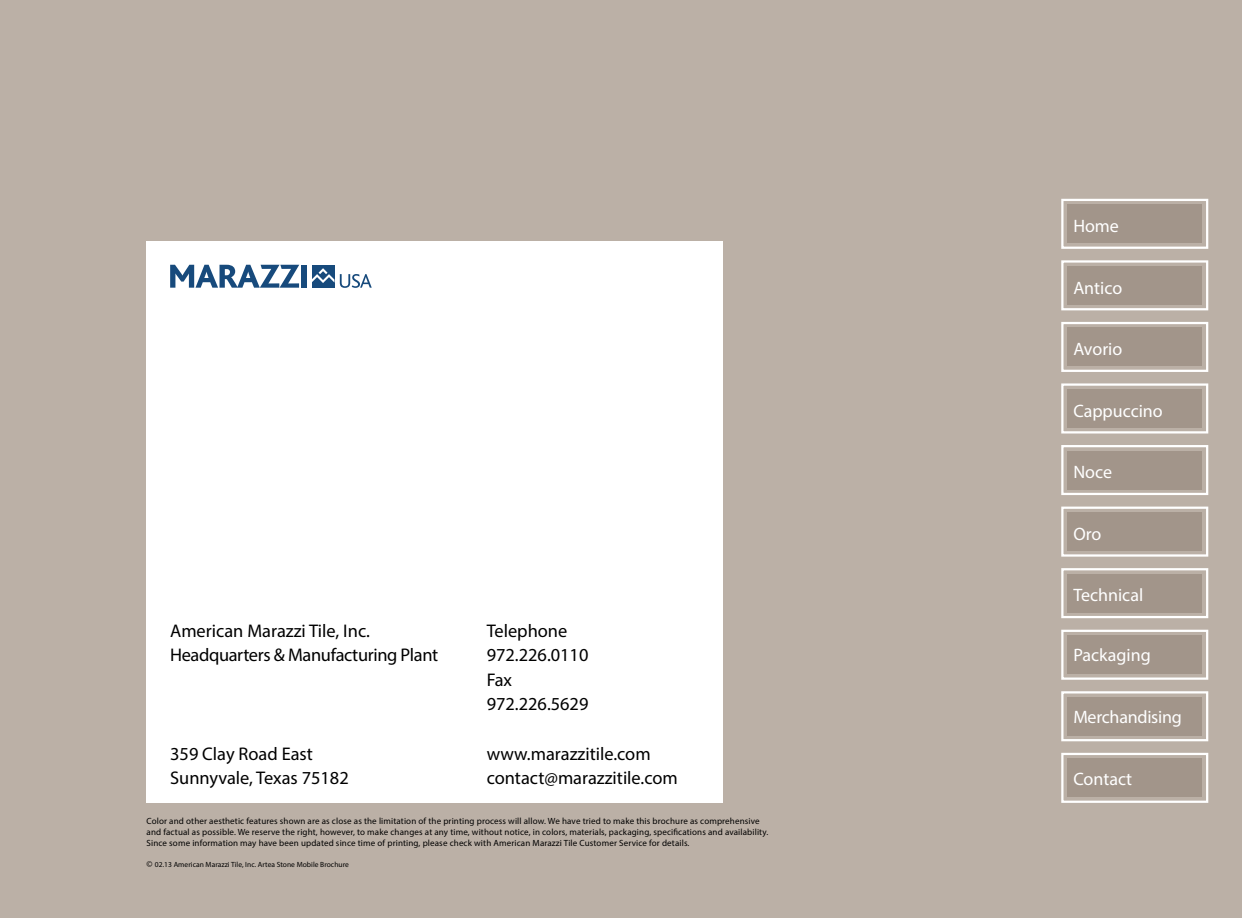
<style>
.page{position:relative;width:1242px;height:918px;background:#bbb0a6}
.page>*{position:absolute;margin:0;border:0;box-sizing:border-box;transform-origin:0 0}
.t1{font:18.3px/24.6px "Myriad Pro";color:#000}
.t2{font:18.3px "Myriad Pro";letter-spacing:-.02em;color:#000}
.t3{font:18px "Myriad Pro";color:#fff}
.t4{font:9px/10.8px "Myriad Pro";letter-spacing:.015em;color:#000}
.t5{font:7.5px "Myriad Pro";letter-spacing:.005em;color:#000}
.s1{font-size:9px}
</style>
<div class="page">
<div style="left:146px;top:242px;width:576px;height:561px;background:#fff"></div>
<div style="left:312px;top:265px;width:22px;height:23px;background:#174a7c"></div>
<svg style="left:312px;top:268px;width:22px;height:15px"></svg>
<svg style="left:340px;top:274px;width:32px;height:14px"></svg>
<svg style="left:170px;top:265px;width:129px;height:23px"></svg>
<div style="left:301px;top:265px;width:5px;height:23px;background:#174a7c"></div>
<div style="left:1061px;top:199px;width:147px;height:50px;border:2px solid #fff"></div>
<div style="left:1068px;top:205px;width:134px;height:38px;background:#a2958a"></div>
<div style="left:1061px;top:260px;width:147px;height:50px;border:2px solid #fff"></div>
<div style="left:1068px;top:266px;width:134px;height:38px;background:#a2958a"></div>
<div style="left:1061px;top:322px;width:147px;height:50px;border:2px solid #fff"></div>
<div style="left:1068px;top:328px;width:134px;height:38px;background:#a2958a"></div>
<div style="left:1061px;top:445px;width:147px;height:50px;border:2px solid #fff"></div>
<div style="left:1068px;top:451px;width:134px;height:38px;background:#a2958a"></div>
<div style="left:1061px;top:507px;width:147px;height:50px;border:2px solid #fff"></div>
<div style="left:1068px;top:513px;width:134px;height:38px;background:#a2958a"></div>
<div style="left:1061px;top:691px;width:147px;height:50px;border:2px solid #fff"></div>
<div style="left:1068px;top:697px;width:134px;height:38px;background:#a2958a"></div>
<div style="left:1061px;top:383px;width:147px;height:51px;border:2px solid #fff"></div>
<div style="left:1068px;top:389px;width:134px;height:39px;background:#a2958a"></div>
<div style="left:1061px;top:568px;width:147px;height:50px;border:2px solid #fff"></div>
<div style="left:1068px;top:574px;width:134px;height:38px;background:#a2958a"></div>
<div style="left:1061px;top:630px;width:147px;height:50px;border:2px solid #fff"></div>
<div style="left:1068px;top:636px;width:134px;height:38px;background:#a2958a"></div>
<div style="left:1061px;top:753px;width:147px;height:50px;border:2px solid #fff"></div>
<div style="left:1068px;top:759px;width:134px;height:38px;background:#a2958a"></div>
<h1 class="t1" style="left:170px;top:618px;width:201px">American Marazzi Tile, Inc.</h1>
<h1 class="t1" style="left:487px;top:618px;width:82px">Telephone</h1>
<h1 class="t2" style="left:170px;top:644px;width:270px">Headquarters &amp; Manufacturing Plant</h1>
<h1 class="t1" style="left:487px;top:643px;width:103px">972.226.0110<br>Fax<br>972.226.5629</h1>
<h1 class="t1" style="left:170px;top:741px;width:144px">359 Clay Road East</h1>
<h1 class="t1" style="left:487px;top:741px;width:166px">www.marazzitile.com</h1>
<h1 class="t1" style="left:170px;top:766px;width:180px">Sunnyvale, Texas 75182</h1>
<h1 class="t1" style="left:487px;top:766px;width:193px">contact@marazzitile.com</h1>
<p class="t4" style="left:147px;top:816px;width:623px">Color and other aesthetic features shown are as close as the limitation of the printing process will allow. We have tried to make this brochure as comprehensive and factual as possible. We reserve the right, however, to make changes at any time, without notice, in colors, materials, packaging, specifications and availability.<br>Since some information may have been updated since time of printing, please check with American Marazzi Tile Customer Service for details.</p>
<p class="t5" style="left:147px;top:860px;width:204px"><span class="s1">©</span> 02.13 American Marazzi Tile, Inc. Artea Stone Mobile Brochure</p>
<h2 class="t3" style="left:1073px;top:215px;width:47px">Home</h2>
<h2 class="t3" style="left:1073px;top:276px;width:50px">Antico</h2>
<h2 class="t3" style="left:1073px;top:338px;width:51px">Avorio</h2>
<h2 class="t3" style="left:1073px;top:400px;width:91px">Cappuccino</h2>
<h2 class="t3" style="left:1073px;top:461px;width:40px">Noce</h2>
<h2 class="t3" style="left:1073px;top:523px;width:29px">Oro</h2>
<h2 class="t3" style="left:1073px;top:584px;width:71px">Technical</h2>
<h2 class="t3" style="left:1073px;top:644px;width:79px">Packaging</h2>
<h2 class="t3" style="left:1073px;top:706px;width:110px">Merchandising</h2>
<h2 class="t3" style="left:1073px;top:767px;width:60px">Contact</h2>
</div>
